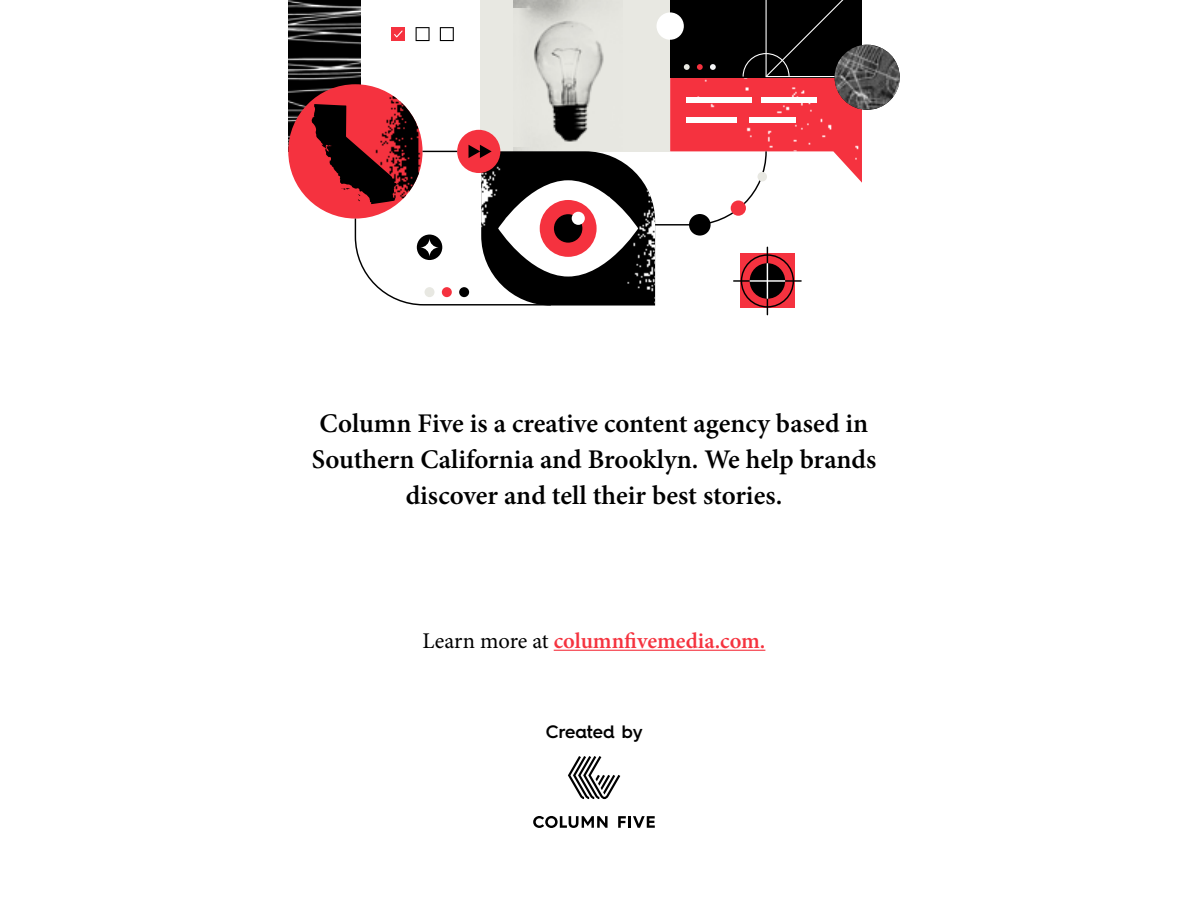
<style>
.page{position:relative;width:1188px;height:918px;background:#fff}
.page>*{position:absolute;margin:0;border:0;box-sizing:border-box;transform-origin:0 0}
.t1{font:600 27px/36px "Minion Pro";color:#000;text-align:center}
.t2{font:600 22.5px "Minion Pro";color:#f5333f}
.t3{font:600 18px "Hurme Geometric Sans 4";letter-spacing:-.005em;color:#000}
.s1{font-weight:400;color:#000}
</style>
<div class="page">
<svg style="left:533px;top:816px;width:75px;height:12px"></svg>
<svg style="left:618px;top:816px;width:37px;height:12px"></svg>
<svg style="left:568px;top:756px;width:52px;height:43px"></svg>
<hr style="left:554px;top:650px;width:211px;height:1px;background:#f5333f">
<svg style="left:740px;top:254px;width:55px;height:54px"></svg>
<hr style="left:767px;top:247px;width:1px;height:68px;background:#000">
<img style="left:288px;top:0;width:24px;height:143px">
<img style="left:863px;top:45px;width:37px;height:64px">
<div style="left:288px;top:84px;width:135px;height:135px;background:#f5323f;border-radius:50%"></div>
<svg style="left:312px;top:0;width:551px;height:306px"></svg>
<div style="left:425px;top:287px;width:10px;height:10px;background:#e8e8e2;border-radius:50%"></div>
<div style="left:442px;top:287px;width:10px;height:10px;background:#f5323f;border-radius:50%"></div>
<div style="left:459px;top:287px;width:10px;height:10px;background:#000;border-radius:50%"></div>
<p class="t1" style="left:312px;top:405px;width:566px">Column Five is a creative content agency based in<br>Southern California and Brooklyn. We help brands discover and tell their best stories.</p>
<p class="t2" style="left:423px;top:625px;width:344px"><span class="s1">Learn more at</span> columnfivemedia.com.</p>
<p class="t3" style="left:546px;top:719px;width:98px">Created by</p>
</div>
